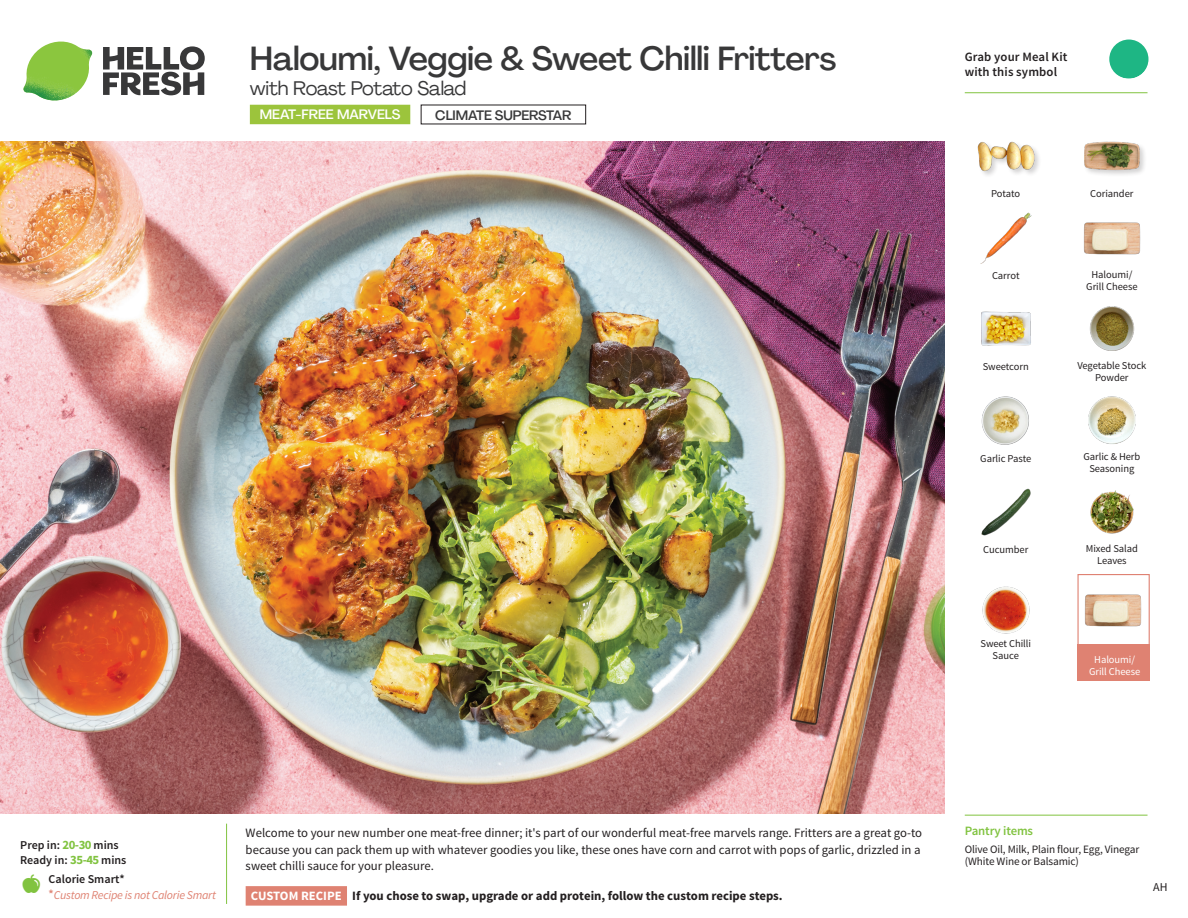
<style>
.page{position:relative;width:1188px;height:918px;background:#fff}
.page>*{position:absolute;margin:0;border:0;box-sizing:border-box;transform-origin:0 0}
._15_Titel_UK{font:500 33px "Agrandir";letter-spacing:-.01em;color:#383839}
._15_Titel_UK-2{font:19.5px "Agrandir";letter-spacing:-.01em;color:#383839}
.t1{font:500 13.5px "Agrandir";color:#fff}
.t2{font:500 13.5px "Agrandir";letter-spacing:-.01em;color:#383839}
.Step_6_Text_AU{font:12.75px/16.5px "Source Sans Pro";color:#231f20}
.Step_6_Text_AU-2{font:700 12.75px "Source Sans Pro";color:#231f20}
.t3{font:600 12.75px/15px "Source Sans Pro";letter-spacing:.01em;color:#231f20}
._04_Headers_Front{font:600 12.75px "Source Sans Pro";letter-spacing:-.01em;color:#81c340}
._04_Intro{font:600 12px "Source Sans Pro";color:#231f20}
._04_Intro-2{font:italic 12px "Source Sans Pro";letter-spacing:-.02em;color:#df8272}
.t4{font:12px "Source Sans Pro";color:#231f20}
._05_Pantry{font:11.25px/12px "Source Sans Pro";letter-spacing:-.01em;color:#231f20}
._18_FRONT_ingredient{font:10.5px/12px "Source Sans Pro";letter-spacing:-.005em;color:#231f20;text-align:center}
._18_FRONT_ingredient-2{font:10.5px/12px "Source Sans Pro";letter-spacing:-.005em;color:#fff;text-align:center}
.s1{font-weight:700;font-size:12.75px;color:#81c340}
.s2{font-weight:600;font-style:normal}
.s3{color:#fff}
</style>
<div class="page">
<svg style="left:103px;top:46px;width:102px;height:49px"></svg>
<img style="left:23px;top:42px;width:69px;height:59px">
<svg style="left:226px;top:823px;width:121px;height:83px"></svg>
<img style="left:0;top:142px;width:945px;height:672px">
<div style="left:1077px;top:574px;width:73px;height:72px;border:1px solid #df8272"></div>
<div style="left:1077px;top:644px;width:73px;height:37px;background:#df8272"></div>
<img style="left:1085px;top:594px;width:57px;height:33px">
<div style="left:250px;top:105px;width:160px;height:19px;background:#9cc43c"></div>
<svg style="left:1092px;top:39px;width:57px;height:55px"></svg>
<img style="left:1089px;top:306px;width:46px;height:45px">
<img style="left:1088px;top:396px;width:48px;height:48px">
<img style="left:981px;top:396px;width:48px;height:49px">
<img style="left:981px;top:488px;width:50px;height:48px">
<img style="left:982px;top:586px;width:48px;height:48px">
<img style="left:981px;top:311px;width:50px;height:35px">
<img style="left:980px;top:212px;width:52px;height:52px">
<img style="left:1084px;top:222px;width:57px;height:33px">
<div style="left:977px;top:141px;width:65px;height:37px;background:#231f20;opacity:.2"></div>
<img style="left:977px;top:141px;width:57px;height:37px">
<div style="left:1083px;top:140px;width:64px;height:37px;background:#231f20;opacity:.2"></div>
<img style="left:1083px;top:140px;width:58px;height:37px">
<img style="left:1090px;top:490px;width:44px;height:44px">
<hr style="left:965px;top:815px;width:183px;height:1px;background:#81c340">
<hr style="left:965px;top:92px;width:183px;height:1px;background:#81c340">
<p class="_15_Titel_UK" style="left:250px;top:38px;width:588px">Haloumi, Veggie &amp; Sweet Chilli Fritters</p>
<p class="_15_Titel_UK-2" style="left:250px;top:76px;width:218px">with Roast Potato Salad</p>
<p class="t1" style="left:260px;top:106px;width:142px">MEAT-FREE MARVELS</p>
<p class="t2" style="left:435px;top:107px;width:138px">CLIMATE SUPERSTAR</p>
<p class="t3" style="left:965px;top:50px;width:104px">Grab your Meal Kit with this symbol</p>
<p class="_18_FRONT_ingredient" style="left:991px;top:188px;width:31px">Potato</p>
<p class="_18_FRONT_ingredient" style="left:1090px;top:188px;width:45px">Coriander</p>
<p class="_18_FRONT_ingredient" style="left:992px;top:270px;width:29px">Carrot</p>
<p class="_18_FRONT_ingredient" style="left:1086px;top:269px;width:53px">Haloumi/<br>Grill Cheese</p>
<p class="_18_FRONT_ingredient" style="left:983px;top:361px;width:48px">Sweetcorn</p>
<p class="_18_FRONT_ingredient" style="left:1077px;top:359px;width:71px">Vegetable Stock<br>Powder</p>
<p class="_18_FRONT_ingredient" style="left:980px;top:452px;width:53px">Garlic Paste</p>
<p class="_18_FRONT_ingredient" style="left:1083px;top:451px;width:58px">Garlic &amp; Herb<br>Seasoning</p>
<p class="_18_FRONT_ingredient" style="left:983px;top:544px;width:47px">Cucumber</p>
<p class="_18_FRONT_ingredient" style="left:1086px;top:542px;width:54px">Mixed Salad<br>Leaves</p>
<p class="_18_FRONT_ingredient" style="left:980px;top:637px;width:52px">Sweet Chilli<br>Sauce</p>
<p class="_18_FRONT_ingredient-2" style="left:1089px;top:653px;width:53px">Haloumi/<br>Grill Cheese</p>
<p class="_04_Intro" style="left:20px;top:837px;width:100px">Prep in: <span class="s1">20-30</span> mins</p>
<p class="_04_Intro" style="left:20px;top:852px;width:108px">Ready in: <span class="s1">35-45</span> mins</p>
<p class="_04_Intro" style="left:49px;top:871px;width:78px">Calorie Smart*</p>
<p class="_04_Intro-2" style="left:49px;top:888px;width:169px"><span class="s2">*</span>Custom Recipe is not Calorie Smart</p>
<p class="Step_6_Text_AU" style="left:246px;top:825px;width:678px">Welcome to your new number one meat-free dinner; it's part of our wonderful meat-free marvels range. Fritters are a great go-to because you can pack them up with whatever goodies you like, these ones have corn and carrot with pops of garlic, drizzled in a sweet chilli sauce for your pleasure.</p>
<p class="Step_6_Text_AU-2" style="left:251px;top:887px;width:533px"><span class="s3">CUSTOM RECIPE</span> If you chose to swap, upgrade or add protein, follow the custom recipe steps.</p>
<p class="_04_Headers_Front" style="left:965px;top:822px;width:70px">Pantry items</p>
<p class="_05_Pantry" style="left:965px;top:844px;width:176px">Olive Oil, Milk, Plain flour, Egg, Vinegar (White Wine or Balsamic)</p>
<p class="t4" style="left:1153px;top:879px;width:16px">AH</p>
</div>
